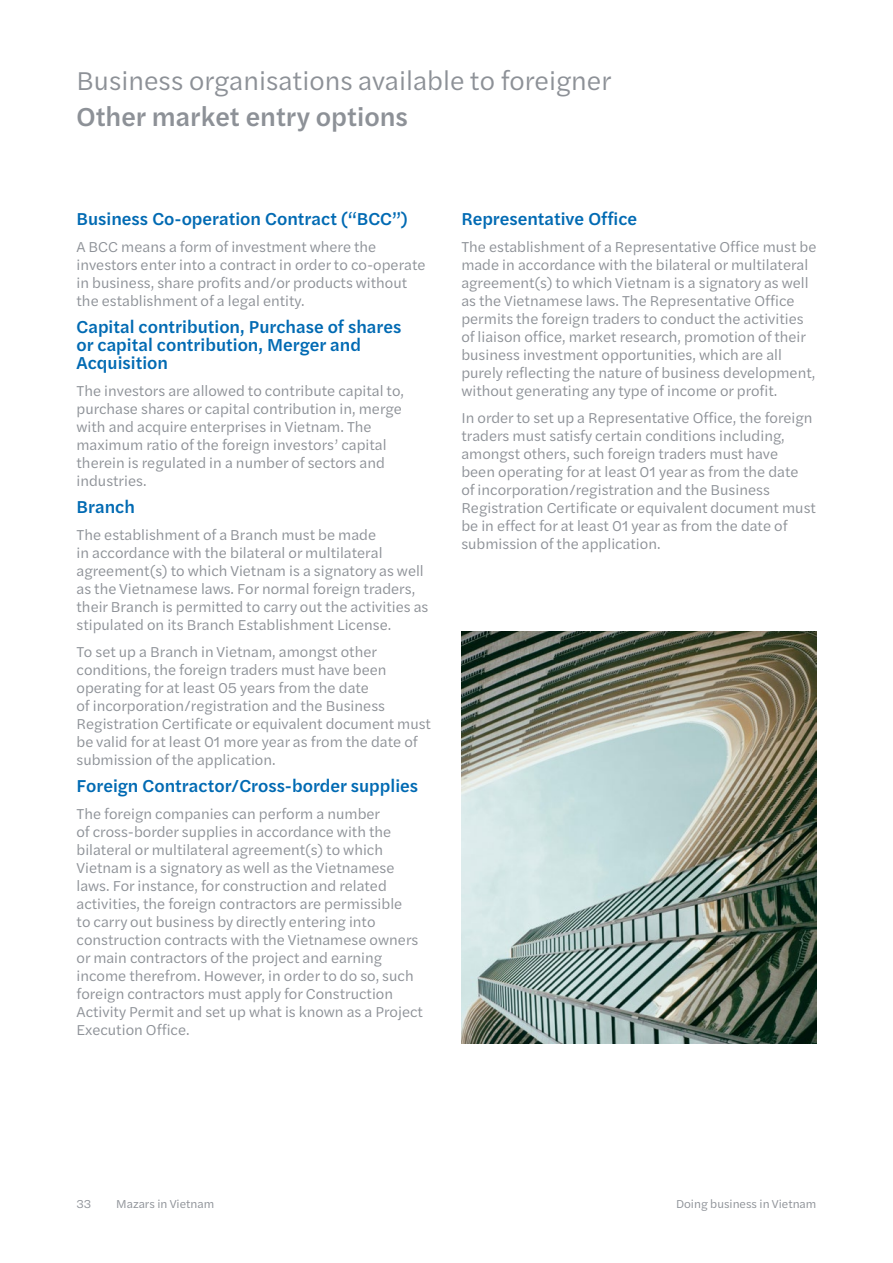
<style>
.page{position:relative;width:893px;height:1263px;background:#fff}
.page>*{position:absolute;margin:0;border:0;box-sizing:border-box;transform-origin:0 0}
.t1{font:27px "Halyard Text";color:#8d9197}
.t2{font:500 27px "Halyard Text";color:#8d9197}
.t3{font:500 18px/18px "Halyard Text";color:#006ab3}
.t4{font:15px/18px "Halyard Text";color:#8d9197}
.t5{font:12px "Halyard Text";color:#8d9197}
</style>
<div class="page">
<img style="left:461px;top:631px;width:355px;height:413px">
<h1 class="t1" style="left:77px;top:61px;width:536px">Business organisations available to foreigner</h1>
<h1 class="t2" style="left:77px;top:97px;width:333px">Other market entry options</h1>
<p class="t3" style="left:77px;top:209px;width:333px">Business Co-operation Contract (“BCC”)</p>
<p class="t4" style="left:77px;top:237px;width:351px">A BCC means a form of investment where the investors enter into a contract in order to co-operate in business, share profits and/or products without the establishment of a legal entity.</p>
<p class="t3" style="left:77px;top:317px;width:326px">Capital contribution, Purchase of shares or capital contribution, Merger and<br>Acquisition</p>
<p class="t4" style="left:77px;top:381px;width:329px">The investors are allowed to contribute capital to, purchase shares or capital contribution in, merge with and acquire enterprises in Vietnam. The maximum ratio of the foreign investors’ capital therein is regulated in a number of sectors and industries.</p>
<p class="t3" style="left:77px;top:497px;width:60px">Branch</p>
<p class="t4" style="left:77px;top:525px;width:353px">The establishment of a Branch must be made<br>in accordance with the bilateral or multilateral agreement(s) to which Vietnam is a signatory as well as the Vietnamese laws. For normal foreign traders, their Branch is permitted to carry out the activities as stipulated on its Branch Establishment License.</p>
<p class="t4" style="left:77px;top:642px;width:356px">To set up a Branch in Vietnam, amongst other conditions, the foreign traders must have been operating for at least 05 years from the date<br>of incorporation/registration and the Business Registration Certificate or equivalent document must be valid for at least 01 more year as from the date of submission of the application.</p>
<p class="t3" style="left:77px;top:776px;width:343px">Foreign Contractor/Cross-border supplies</p>
<p class="t4" style="left:77px;top:804px;width:348px">The foreign companies can perform a number<br>of cross-border supplies in accordance with the bilateral or multilateral agreement(s) to which Vietnam is a signatory as well as the Vietnamese laws. For instance, for construction and related activities, the foreign contractors are permissible<br>to carry out business by directly entering into construction contracts with the Vietnamese owners or main contractors of the project and earning income therefrom. However, in order to do so, such foreign contractors must apply for Construction Activity Permit and set up what is known as a Project Execution Office.</p>
<p class="t3" style="left:461px;top:209px;width:177px">Representative Office</p>
<p class="t4" style="left:461px;top:237px;width:357px">The establishment of a Representative Office must be made in accordance with the bilateral or multilateral agreement(s) to which Vietnam is a signatory as well as the Vietnamese laws. The Representative Office permits the foreign traders to conduct the activities of liaison office, market research, promotion of their business investment opportunities, which are all purely reflecting the nature of business development, without generating any type of income or profit.</p>
<p class="t4" style="left:461px;top:408px;width:356px">In order to set up a Representative Office, the foreign traders must satisfy certain conditions including, amongst others, such foreign traders must have<br>been operating for at least 01 year as from the date<br>of incorporation/registration and the Business Registration Certificate or equivalent document must be in effect for at least 01 year as from the date of submission of the application.</p>
<p class="t5" style="left:77px;top:1195px;width:16px">33</p>
<p class="t5" style="left:116px;top:1195px;width:99px">Mazars in Vietnam</p>
<p class="t5" style="left:676px;top:1195px;width:142px">Doing business in Vietnam</p>
</div>
